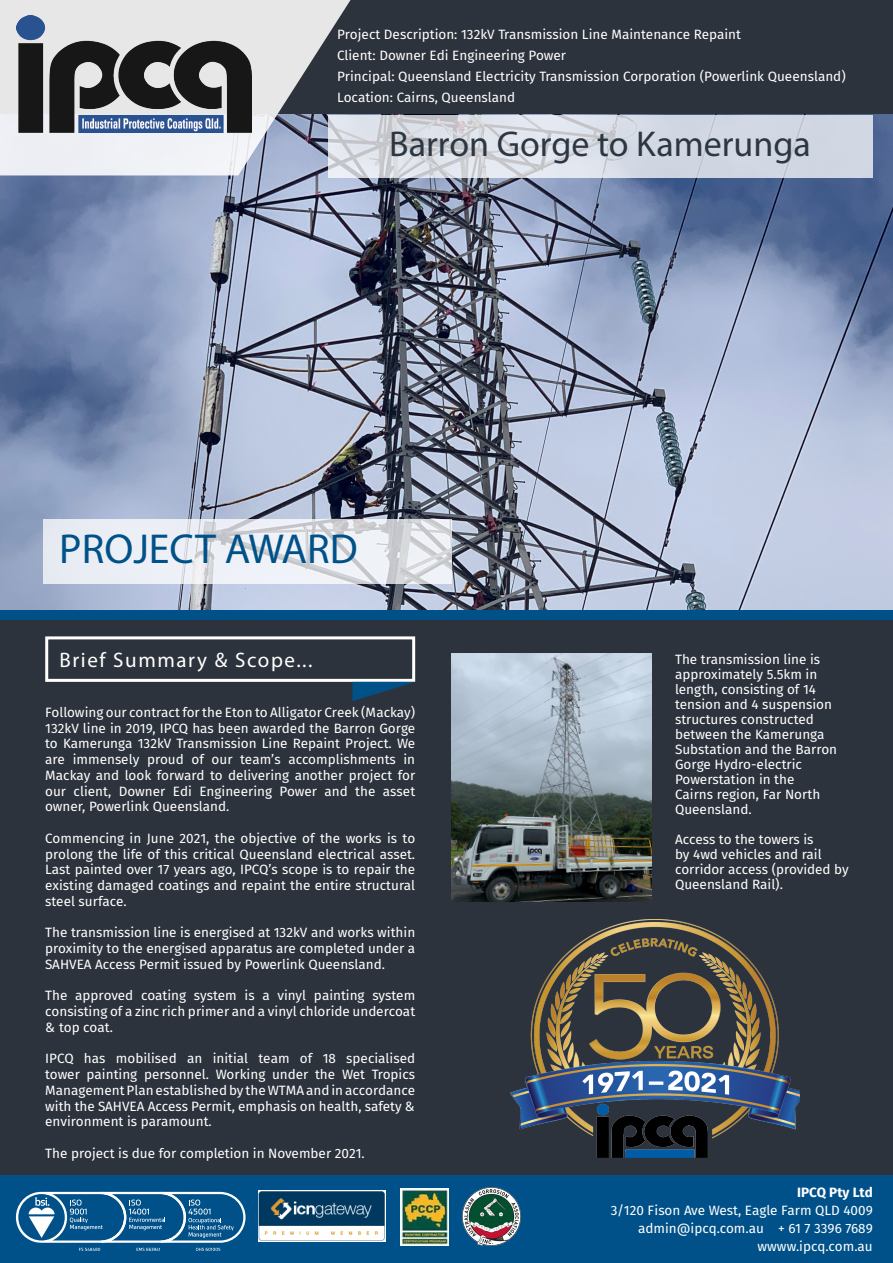
<style>
.page{position:relative;width:893px;height:1263px;background:#2d333c}
.page>*{position:absolute;margin:0;border:0;box-sizing:border-box;transform-origin:0 0}
.t1{font:42px "Myriad Pro";color:#015189}
.t2{font:36px "Myriad Pro";color:#2c3743}
.t3{font:21px "Myriad Pro";letter-spacing:.075em;color:#fff}
.t4{font:13.5px/15.8px "Fira Sans";color:#fff;text-align:justify}
.t5{font:700 13.5px "Fira Sans";color:#fff}
</style>
<div class="page">
<img style="left:0;top:115px;width:893px;height:495px">
<svg style="left:328px;top:115px;width:545px;height:62px;background:#d4d8e2"></svg>
<div style="left:0;top:610px;width:893px;height:10px;background:#015189"></div>
<svg style="left:43px;top:519px;width:409px;height:65px;background:#e4e7ed"></svg>
<div style="left:45px;top:636px;width:370px;height:46px;border:3px solid #fff"></div>
<svg style="left:352px;top:682px;width:62px;height:19px"></svg>
<img style="left:452px;top:654px;width:200px;height:247px">
<div style="left:0;top:1176px;width:893px;height:87px;background:#005189"></div>
<svg style="left:16px;top:1192px;width:230px;height:59px"></svg>
<img style="left:258px;top:1191px;width:128px;height:51px">
<img style="left:401px;top:1188px;width:48px;height:58px">
<img style="left:463px;top:1187px;width:57px;height:58px">
<svg style="left:0;top:0;width:358px;height:175px;background:#c3c6cd"></svg>
<img style="left:16px;top:15px;width:235px;height:118px">
<img style="left:511px;top:920px;width:289px;height:237px">
<p class="t4" style="left:337px;top:26px;width:406px">Project Description: 132kV Transmission Line Maintenance Repaint</p>
<p class="t4" style="left:337px;top:47px;width:231px">Client: Downer Edi Engineering Power</p>
<p class="t4" style="left:337px;top:68px;width:510px">Principal: Queensland Electricity Transmission Corporation (Powerlink Queensland)</p>
<p class="t4" style="left:337px;top:89px;width:180px">Location: Cairns, Queensland</p>
<p class="t2" style="left:389px;top:121px;width:423px">Barron Gorge to Kamerunga</p>
<p class="t1" style="left:59px;top:523px;width:300px">PROJECT AWARD</p>
<p class="t3" style="left:59px;top:646px;width:255px">Brief Summary &amp; Scope...</p>
<p class="t4" style="left:45px;top:704px;width:371px">Following our contract for the Eton to Alligator Creek (Mackay)<br>132kV line in 2019, IPCQ has been awarded the Barron Gorge to Kamerunga 132kV Transmission Line Repaint Project. We are immensely proud of our team’s accomplishments in Mackay and look forward to delivering another project for our client, Downer Edi Engineering Power and the asset owner, Powerlink Queensland.</p>
<p class="t4" style="left:45px;top:830px;width:372px">Commencing in June 2021, the objective of the works is to prolong the life of this critical Queensland electrical asset.<br>Last painted over 17 years ago, IPCQ’s scope is to repair the existing damaged coatings and repaint the entire structural steel surface.</p>
<p class="t4" style="left:45px;top:925px;width:371px">The transmission line is energised at 132kV and works within proximity to the energised apparatus are completed under a SAHVEA Access Permit issued by Powerlink Queensland.</p>
<p class="t4" style="left:45px;top:988px;width:371px">The approved coating system is a vinyl painting system consisting of a zinc rich primer and a vinyl chloride undercoat &amp; top coat.</p>
<p class="t4" style="left:45px;top:1051px;width:371px">IPCQ has mobilised an initial team of 18 specialised tower painting personnel. Working under the Wet Tropics Management Plan established by the WTMA and in accordance with the SAHVEA Access Permit, emphasis on health, safety &amp; environment is paramount.</p>
<p class="t4" style="left:45px;top:1145px;width:321px">The project is due for completion in November 2021.</p>
<p class="t4" style="left:675px;top:652px;width:164px;line-height:15px;text-align:left">The transmission line is approximately 5.5km in length, consisting of 14 tension and 4 suspension structures constructed between the Kamerunga<br>Substation and the Barron<br>Gorge Hydro-electric<br>Powerstation in the<br>Cairns region, Far North<br>Queensland.</p>
<p class="t4" style="left:675px;top:832px;width:175px;line-height:15px;text-align:left">Access to the towers is<br>by 4wd vehicles and rail corridor access (provided by<br>Queensland Rail).</p>
<p class="t5" style="left:797px;top:1183px;width:77px">IPCQ Pty Ltd</p>
<p class="t4" style="left:611px;top:1202px;width:264px">3/120 Fison Ave West, Eagle Farm QLD 4009</p>
<p class="t4" style="left:638px;top:1220px;width:236px">admin@ipcq.com.au + 61 7 3396 7689</p>
<p class="t4" style="left:758px;top:1238px;width:117px">wwww.ipcq.com.au</p>
</div>
